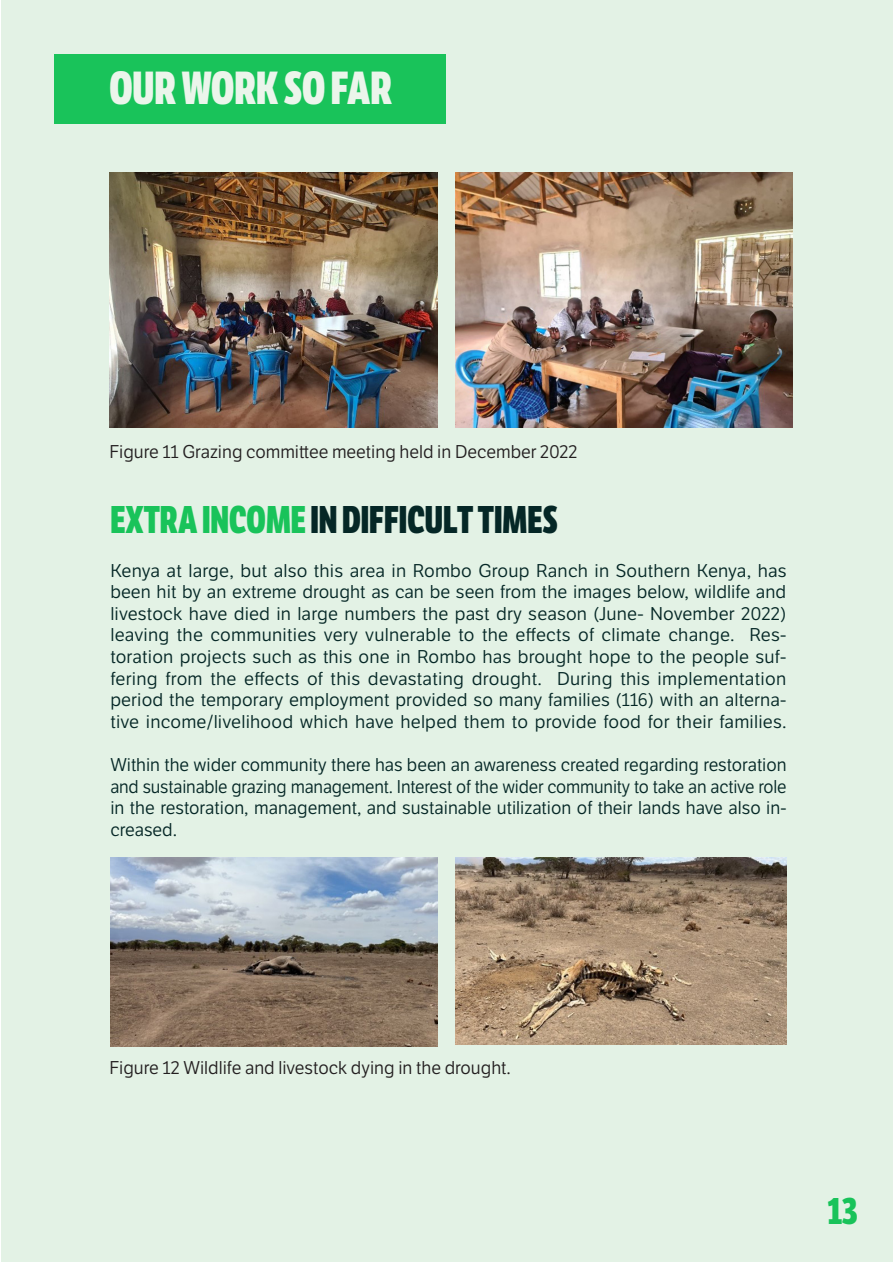
<style>
.page{position:relative;width:893px;height:1263px;background:#fff}
.page>*{position:absolute;margin:0;border:0;box-sizing:border-box;transform-origin:0 0}
.t1{font:800 45px "LFT Etica Compressed";color:#ebf5eb}
.Paragraph_Style_3{font:800 37.5px "LFT Etica Compressed";color:#052726}
.t2{font:800 37.5px "LFT Etica Compressed";color:#19c35a}
.new_style{font:18px/21.6px "LFT Etica";color:#052726}
.Paragraph_Style_1{font:18px "LFT Etica";color:#231f20}
.s1{color:#19c35a}
</style>
<div class="page">
<div style="left:1px;top:1px;width:891px;height:1261px;background:#e3f2e5"></div>
<img style="left:109px;top:173px;width:329px;height:255px">
<img style="left:455px;top:173px;width:337px;height:255px">
<img style="left:455px;top:857px;width:331px;height:188px">
<img style="left:110px;top:858px;width:328px;height:188px">
<div style="left:54px;top:54px;width:391px;height:69px;background:#19c35a"></div>
<p class="t1" style="left:109px;top:61px;width:284px">OUR WORK SO FAR</p>
<p class="Paragraph_Style_1" style="left:109px;top:442px;width:470px">Figure 11 Grazing committee meeting held in December 2022</p>
<p class="Paragraph_Style_3" style="left:110px;top:497px;width:449px"><span class="s1">EXTRA INCOME</span> IN DIFFICULT TIMES</p>
<p class="new_style" style="left:110px;top:560px;width:678px;text-align:justify">Kenya at large, but also this area in Rombo Group Ranch in Southern Kenya, has been hit by an extreme drought as can be seen from the images below, wildlife and livestock have died in large numbers the past dry season (June- November 2022) leaving the communities very vulnerable to the effects of climate change. Res&shy;toration projects such as this one in Rombo has brought hope to the people suf&shy;fering from the effects of this devastating drought. During this implementation period the temporary employment provided so many families (116) with an alterna&shy;tive income/livelihood which have helped them to provide food for their families.</p>
<p class="new_style" style="left:110px;top:754px;width:678px">Within the wider community there has been an awareness created regarding restoration and sustainable grazing management. Interest of the wider community to take an active role</p>
<p class="new_style" style="left:110px;top:797px;width:678px">in the restoration, management, and sustainable utilization of their lands have also in&shy;creased.</p>
<p class="Paragraph_Style_1" style="left:109px;top:1057px;width:403px">Figure 12 Wildlife and livestock dying in the drought.</p>
<h2 class="t2" style="left:827px;top:1188px;width:32px">13</h2>
</div>
